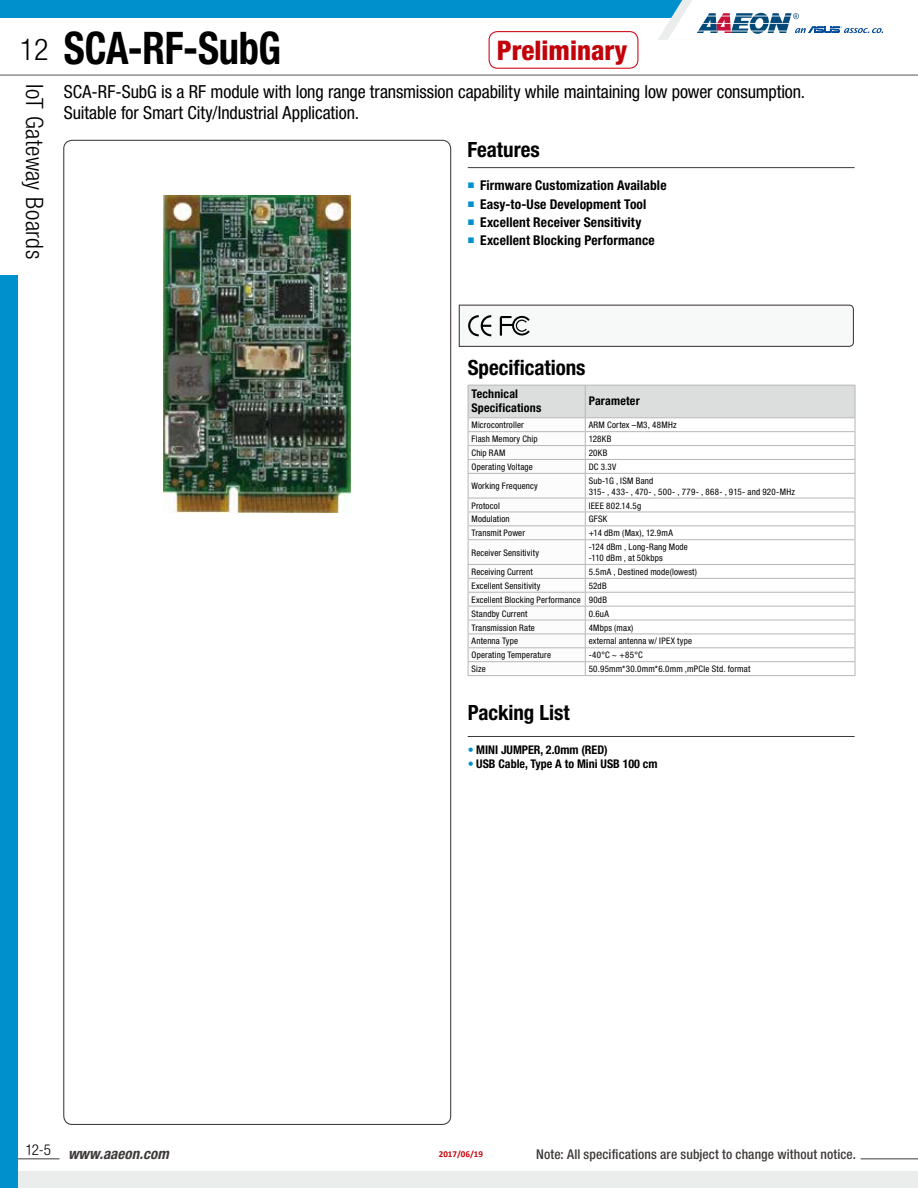
<style>
.page{position:relative;width:918px;height:1188px;background:#fff}
.page>*{position:absolute;margin:0;border:0;box-sizing:border-box;transform-origin:0 0}
.t1{font:700 condensed 45px "Helvetica Neue";letter-spacing:-.005em;color:#000;scale:.9 1}
.t2{font:300 condensed 30px "Helvetica Neue";color:#000}
.t3{font:800 condensed 27px "Helvetica Neue";color:#c20009}
.t4{font:300 condensed 24px "Helvetica Neue";letter-spacing:.015em;color:#000}
.t5{font:700 condensed 21px "Helvetica Neue";color:#000}
.t6{font:condensed 18px/21.6px "Helvetica Neue";letter-spacing:-.005em;color:#000}
.t7{font:italic 700 condensed 15px "Helvetica Neue";letter-spacing:.005em;color:#3e3a39}
.t8{font:700 condensed 13.5px "Helvetica Neue";letter-spacing:.01em;color:#000}
.t9{font:500 condensed 13.5px "Helvetica Neue";letter-spacing:.01em;color:#3e3a39}
.t10{font:700 condensed 12px/14.4px "Helvetica Neue";color:#000}
.t11{font:condensed 9px/10.8px "Helvetica Neue";letter-spacing:.02em;color:#000}
.t12{font:700 9px "Calibri";color:#c20009}
.s1{color:#0090cc}
</style>
<div class="page">
<hr style="left:0;top:75px;width:918px;height:1px;background:#595757">
<hr style="left:0;top:1158px;width:60px;height:1px;background:#3e3a39">
<div style="left:0;top:1172px;width:918px;height:16px;background:#ebecec"></div>
<div style="left:0;top:0;width:918px;height:17px;background:#0090cc"></div>
<div style="left:0;top:275px;width:17px;height:913px;background:#0090cc"></div>
<svg style="left:658px;top:0;width:260px;height:40px"></svg>
<hr style="left:861px;top:1158px;width:57px;height:1px;background:#3e3a39">
<svg style="left:468px;top:385px;width:388px;height:291px"></svg>
<hr style="left:585px;top:564px;width:270px;height:1px;background:#b5b6b6">
<hr style="left:585px;top:385px;width:270px;height:1px;background:#b5b6b6">
<hr style="left:585px;top:385px;width:1px;height:32px;background:#b5b6b6">
<hr style="left:855px;top:385px;width:1px;height:32px;background:#b5b6b6">
<hr style="left:585px;top:417px;width:270px;height:1px;background:#b5b6b6">
<svg style="left:458px;top:304px;width:396px;height:43px"></svg>
<hr style="left:468px;top:167px;width:387px;height:1px;background:#3e3a39">
<hr style="left:468px;top:736px;width:387px;height:1px;background:#3e3a39">
<img style="left:164px;top:195px;width:187px;height:318px">
<div style="left:489px;top:31px;width:149px;height:38px;border:1px solid #d0121b;border-radius:9px"></div>
<h2 class="t2" style="left:20px;top:32px;width:30px">12</h2>
<h3 class="t4" style="left:48px;top:84px;width:177px;rotate:90deg">IoT Gateway Boards</h3>
<h1 class="t1" style="left:64px;top:20px;width:243px">SCA-RF-SubG</h1>
<h3 class="t6" style="left:64px;top:80px;width:743px">SCA-RF-SubG is a RF module with long range transmission capability while maintaining low power consumption.<br>Suitable for Smart City/Industrial Application.</h3>
<h3 class="t3" style="left:497px;top:33px;width:132px">Preliminary</h3>
<h3 class="t5" style="left:468px;top:136px;width:74px">Features</h3>
<h3 class="t8" style="left:468px;top:178px;width:201px"><sup>■</sup> Firmware Customization Available</h3>
<h3 class="t8" style="left:468px;top:196px;width:180px"><sup>■</sup> Easy-to-Use Development Tool</h3>
<h3 class="t8" style="left:468px;top:214px;width:175px"><sup>■</sup> Excellent Receiver Sensitivity</h3>
<h3 class="t8" style="left:468px;top:232px;width:189px"><sup>■</sup> Excellent Blocking Performance</h3>
<h3 class="t5" style="left:468px;top:355px;width:119px">Specifications</h3>
<h3 class="t10" style="left:471px;top:386px;width:71px">Technical<br>Specifications</h3>
<h3 class="t10" style="left:589px;top:393px;width:52px">Parameter</h3>
<p class="t11" style="left:471px;top:420px;width:54px">Microcontroller</p>
<p class="t11" style="left:589px;top:420px;width:89px">ARM Cortex –M3, 48MHz</p>
<p class="t11" style="left:471px;top:434px;width:68px">Flash Memory Chip</p>
<p class="t11" style="left:589px;top:434px;width:24px">128KB</p>
<p class="t11" style="left:471px;top:447px;width:35px">Chip RAM</p>
<p class="t11" style="left:589px;top:447px;width:20px">20KB</p>
<p class="t11" style="left:471px;top:461px;width:63px">Operating Voltage</p>
<p class="t11" style="left:589px;top:461px;width:29px">DC 3.3V</p>
<p class="t11" style="left:471px;top:481px;width:68px">Working Frequency</p>
<p class="t11" style="left:589px;top:475px;width:208px">Sub-1G , ISM Band<br>315- , 433- , 470- , 500- , 779- , 868- , 915- and 920-MHz</p>
<p class="t11" style="left:471px;top:500px;width:30px">Protocol</p>
<p class="t11" style="left:589px;top:500px;width:54px">IEEE 802.14.5g</p>
<p class="t11" style="left:471px;top:514px;width:40px">Modulation</p>
<p class="t11" style="left:589px;top:514px;width:20px">GFSK</p>
<p class="t11" style="left:471px;top:528px;width:55px">Transmit Power</p>
<p class="t11" style="left:589px;top:528px;width:86px">+14 dBm (Max), 12.9mA</p>
<p class="t11" style="left:471px;top:547px;width:69px">Receiver Sensitivity</p>
<p class="t11" style="left:589px;top:542px;width:101px">-124 dBm , Long-Rang Mode -110 dBm , at 50kbps</p>
<p class="t11" style="left:471px;top:566px;width:63px">Receiving Current</p>
<p class="t11" style="left:589px;top:566px;width:110px">5.5mA , Destined mode(lowest)</p>
<p class="t11" style="left:471px;top:580px;width:71px">Excellent Sensitivity</p>
<p class="t11" style="left:471px;top:579px;width:137px;line-height:14px;text-align:justify;text-indent:117px">52dB Excellent Blocking Performance 90dB Standby Current</p>
<p class="t11" style="left:589px;top:608px;width:22px">0.6uA</p>
<p class="t11" style="left:471px;top:622px;width:65px">Transmission Rate</p>
<p class="t11" style="left:589px;top:622px;width:46px">4Mbps (max)</p>
<p class="t11" style="left:471px;top:636px;width:48px">Antenna Type</p>
<p class="t11" style="left:589px;top:636px;width:105px">external antenna w/ IPEX type</p>
<p class="t11" style="left:471px;top:650px;width:81px">Operating Temperature</p>
<p class="t11" style="left:589px;top:650px;width:56px">-40°C ~ +85°C</p>
<p class="t11" style="left:471px;top:664px;width:16px">Size</p>
<p class="t11" style="left:589px;top:664px;width:163px">50.95mm*30.0mm*6.0mm ,mPCIe Std. format</p>
<h3 class="t5" style="left:468px;top:700px;width:104px">Packing List</h3>
<h3 class="t10" style="left:468px;top:742px;width:142px"><span class="s1">•</span> MINI JUMPER, 2.0mm (RED)</h3>
<h3 class="t10" style="left:468px;top:757px;width:191px"><span class="s1">•</span> USB Cable, Type A to Mini USB 100 cm</h3>
<h3 class="t7" style="left:25px;top:1145px;width:145px"><sup>12-5</sup> www.aaeon.com</h3>
<h3 class="t9" style="left:536px;top:1147px;width:321px">Note: All specifications are subject to change without notice.</h3>
<p class="t12" style="left:439px;top:1148px;width:46px">2017/06/19</p>
</div>
